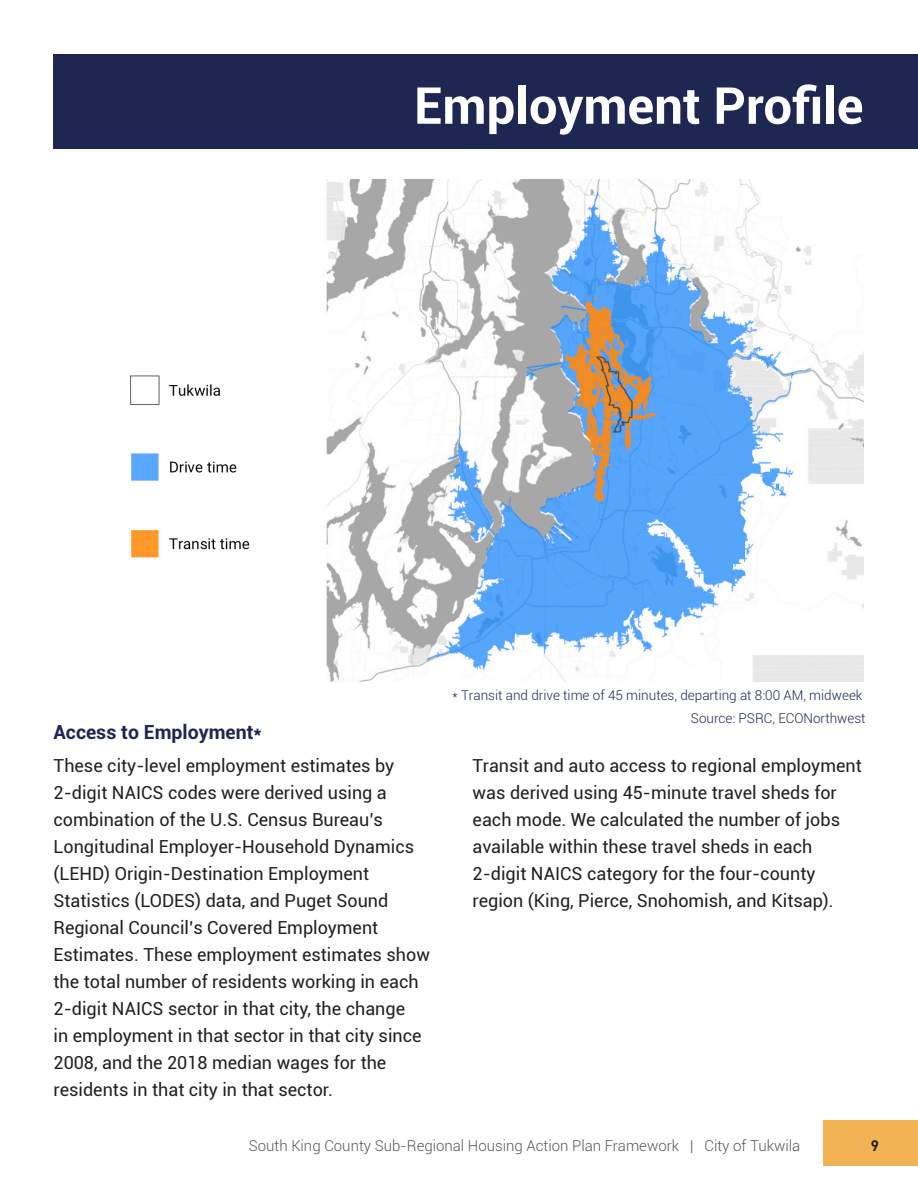
<style>
.page{position:relative;width:918px;height:1188px;background:#fff}
.page>*{position:absolute;margin:0;border:0;box-sizing:border-box;transform-origin:0 0}
.Heading_Title{font:700 51px "Roboto";color:#fff}
.Document_Header{font:700 19.5px "Roboto";color:#1e2652}
.Large_Number_Call_Ou{font:18px/27px "Roboto";color:#231f20}
.t1{font:300 15px "Roboto";color:#57585a}
.t2{font:700 15px "DIN Pro";color:#231f20}
.Document_Header-2{font:300 13.5px "Roboto";color:#1e2652}
</style>
<div class="page">
<div style="left:824px;top:1120px;width:94px;height:46px;background:#f1b354"></div>
<div style="left:54px;top:54px;width:864px;height:94px;background:#1e2652"></div>
<img style="left:326px;top:180px;width:538px;height:501px">
<img style="left:130px;top:375px;width:120px;height:183px">
<p class="Heading_Title" style="left:414px;top:70px;width:451px">Employment Profile</p>
<p class="Document_Header-2" style="left:452px;top:686px;width:412px">* Transit and drive time of 45 minutes, departing at 8:00 AM, midweek</p>
<p class="Document_Header-2" style="left:691px;top:708px;width:176px">Source: PSRC, ECONorthwest</p>
<p class="Document_Header" style="left:54px;top:718px;width:210px">Access to Employment*</p>
<p class="Large_Number_Call_Ou" style="left:54px;top:752px;width:378px">These city-level employment estimates by 2-digit NAICS codes were derived using a combination of the U.S. Census Bureau’s Longitudinal Employer-Household Dynamics (LEHD) Origin-Destination Employment Statistics (LODES) data, and Puget Sound Regional Council’s Covered Employment Estimates. These employment estimates show the total number of residents working in each 2-digit NAICS sector in that city, the change<br>in employment in that sector in that city since 2008, and the 2018 median wages for the residents in that city in that sector.</p>
<p class="Large_Number_Call_Ou" style="left:473px;top:752px;width:391px">Transit and auto access to regional employment was derived using 45-minute travel sheds for each mode. We calculated the number of jobs available within these travel sheds in each 2-digit NAICS category for the four-county region (King, Pierce, Snohomish, and Kitsap).</p>
<p class="t1" style="left:249px;top:1136px;width:553px">South King County Sub-Regional Housing Action Plan Framework | City of Tukwila</p>
<p class="t2" style="left:871px;top:1136px;width:10px">9</p>
</div>
